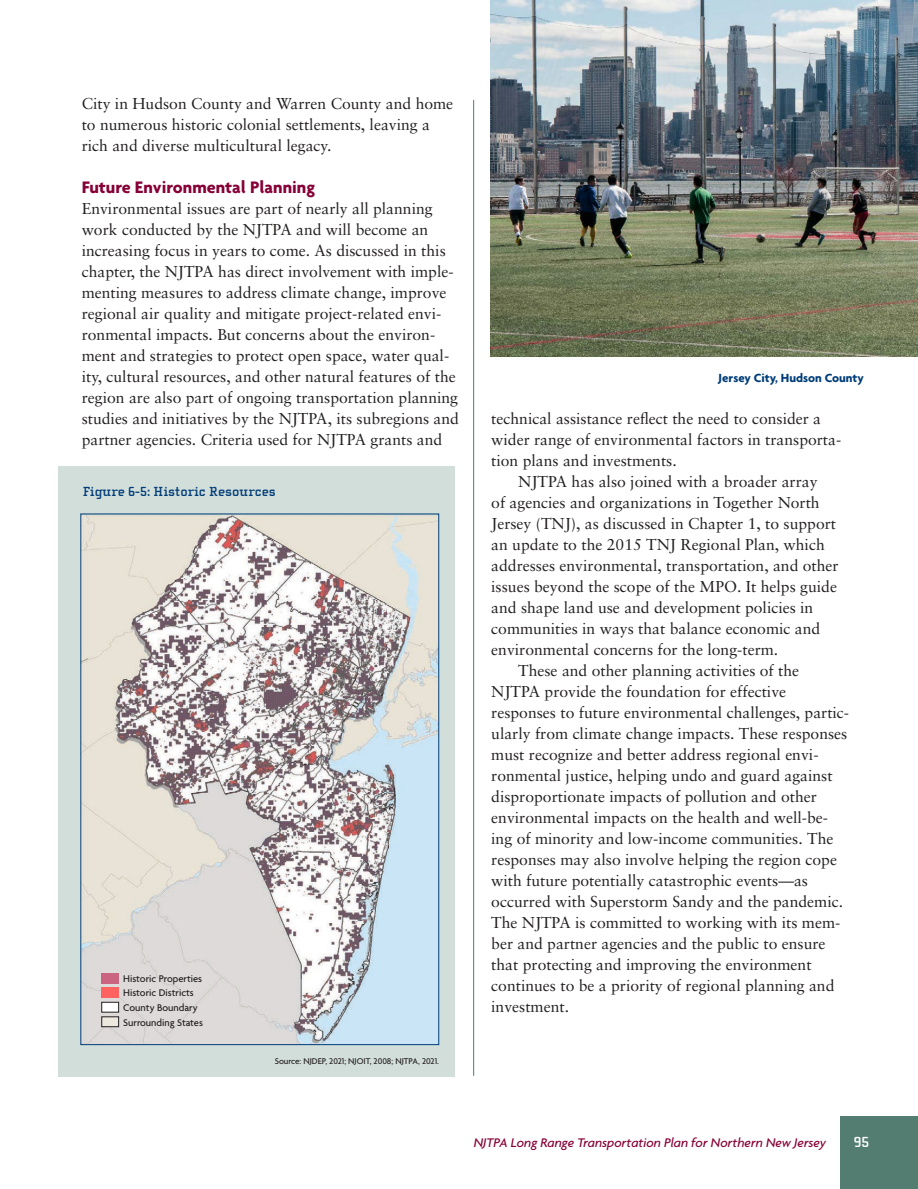
<style>
.page{position:relative;width:918px;height:1189px;background:#fff}
.page>*{position:absolute;margin:0;border:0;box-sizing:border-box;transform-origin:0 0}
.t1{font:700 18px "Agenda";color:#860037}
.t2{font:15.75px/21px "Sabon";color:#231f20}
.t3{font:700 15px "Cholla Slab";color:#fff}
.t4{font:italic 500 13.5px "Agenda";color:#860037}
.t5{font:700 13.5px "Cholla Slab";color:#003d78}
.t6{font:700 12.75px "Agenda";color:#003d78}
.t7{font:500 10.5px/14.5px "Agenda";color:#231f20}
.t8{font:500 9px "Agenda";color:#231f20}
</style>
<div class="page">
<div style="left:840px;top:1115px;width:78px;height:73px;background:#547d71"></div>
<div style="left:58px;top:465px;width:397px;height:611px;background:#d2deda"></div>
<img style="left:490px;top:0;width:428px;height:356px">
<hr style="left:473px;top:100px;width:1px;height:975px;background:#547d71">
<img style="left:83px;top:515px;width:354px;height:527px">
<div style="left:102px;top:972px;width:17px;height:10px;background:#cb6481"></div>
<div style="left:102px;top:987px;width:17px;height:10px;background:#fe6361"></div>
<div style="left:102px;top:1001px;width:17px;height:10px;background:#fff"></div>
<div style="left:102px;top:1001px;width:17px;height:11px;border:1px solid #231f20"></div>
<div style="left:102px;top:1016px;width:17px;height:10px;background:#ede8dd"></div>
<div style="left:102px;top:1016px;width:17px;height:10px;border:1px solid #231f20"></div>
<p class="t2" style="left:82px;top:93px;width:373px">City in Hudson County and Warren County and home to numerous historic colonial settlements, leaving a rich and diverse multicultural legacy.</p>
<p class="t1" style="left:82px;top:176px;width:235px">Future Environmental Planning</p>
<p class="t2" style="left:82px;top:198px;width:379px">Environmental issues are part of nearly all planning work conducted by the NJTPA and will become an increasing focus in years to come. As discussed in this chapter, the NJTPA has direct involvement with imple&shy;menting measures to address climate change, improve regional air quality and mitigate project-related envi&shy;ronmental impacts. But concerns about the environ&shy;ment and strategies to protect open space, water qual&shy;ity, cultural resources, and other natural features of the region are also part of ongoing transportation planning studies and initiatives by the NJTPA, its subregions and partner agencies. Criteria used for NJTPA grants and</p>
<p class="t5" style="left:83px;top:484px;width:195px">Figure 6-5: Historic Resources</p>
<p class="t7" style="left:123px;top:971px;width:81px">Historic Properties<br>Historic Districts<br>County Boundary<br>Surrounding States</p>
<p class="t8" style="left:275px;top:1055px;width:166px">Source: NJDEP, 2021; NJOIT, 2008; NJTPA, 2021.</p>
<p class="t6" style="left:718px;top:370px;width:147px">Jersey City, Hudson County</p>
<p class="t2" style="left:491px;top:408px;width:331px">technical assistance reflect the need to consider a</p>
<p class="t2" style="left:491px;top:429px;width:352px">wider range of environmental factors in transporta-</p>
<p class="t2" style="left:491px;top:450px;width:187px">tion plans and investments.</p>
<p class="t2" style="left:518px;top:471px;width:301px">NJTPA has also joined with a broader array</p>
<p class="t2" style="left:491px;top:492px;width:330px">of agencies and organizations in Together North</p>
<p class="t2" style="left:491px;top:513px;width:346px">Jersey (TNJ), as discussed in Chapter 1, to support</p>
<p class="t2" style="left:491px;top:534px;width:335px">an update to the 2015 TNJ Regional Plan, which</p>
<p class="t2" style="left:491px;top:554px;width:349px">addresses environmental, transportation, and other</p>
<p class="t2" style="left:491px;top:575px;width:347px">issues beyond the scope of the MPO. It helps guide</p>
<p class="t2" style="left:491px;top:596px;width:324px">and shape land use and development policies in</p>
<p class="t2" style="left:491px;top:617px;width:331px">communities in ways that balance economic and</p>
<p class="t2" style="left:491px;top:638px;width:288px">environmental concerns for the long-term.</p>
<p class="t2" style="left:518px;top:659px;width:282px">These and other planning activities of the</p>
<p class="t2" style="left:491px;top:680px;width:296px">NJTPA provide the foundation for effective</p>
<p class="t2" style="left:491px;top:701px;width:359px">responses to future environmental challenges, partic-</p>
<p class="t2" style="left:491px;top:722px;width:358px">ularly from climate change impacts. These responses</p>
<p class="t2" style="left:491px;top:743px;width:329px">must recognize and better address regional envi-</p>
<p class="t2" style="left:491px;top:764px;width:343px">ronmental justice, helping undo and guard against</p>
<p class="t2" style="left:491px;top:785px;width:327px">disproportionate impacts of pollution and other</p>
<p class="t2" style="left:491px;top:806px;width:338px">environmental impacts on the health and well-be-</p>
<p class="t2" style="left:491px;top:827px;width:344px">ing of minority and low-income communities. The</p>
<p class="t2" style="left:491px;top:848px;width:347px">responses may also involve helping the region cope</p>
<p class="t2" style="left:491px;top:869px;width:318px">with future potentially catastrophic events—as</p>
<p class="t2" style="left:491px;top:890px;width:353px">occurred with Superstorm Sandy and the pandemic.</p>
<p class="t2" style="left:491px;top:911px;width:351px">The NJTPA is committed to working with its mem-</p>
<p class="t2" style="left:491px;top:932px;width:336px">ber and partner agencies and the public to ensure</p>
<p class="t2" style="left:491px;top:953px;width:322px">that protecting and improving the environment</p>
<p class="t2" style="left:491px;top:974px;width:345px">continues to be a priority of regional planning and</p>
<p class="t2" style="left:491px;top:995px;width:79px">investment.</p>
<p class="t4" style="left:474px;top:1134px;width:354px">NJTPA Long Range Transportation Plan for Northern New Jersey</p>
<p class="t3" style="left:854px;top:1133px;width:17px">95</p>
</div>
